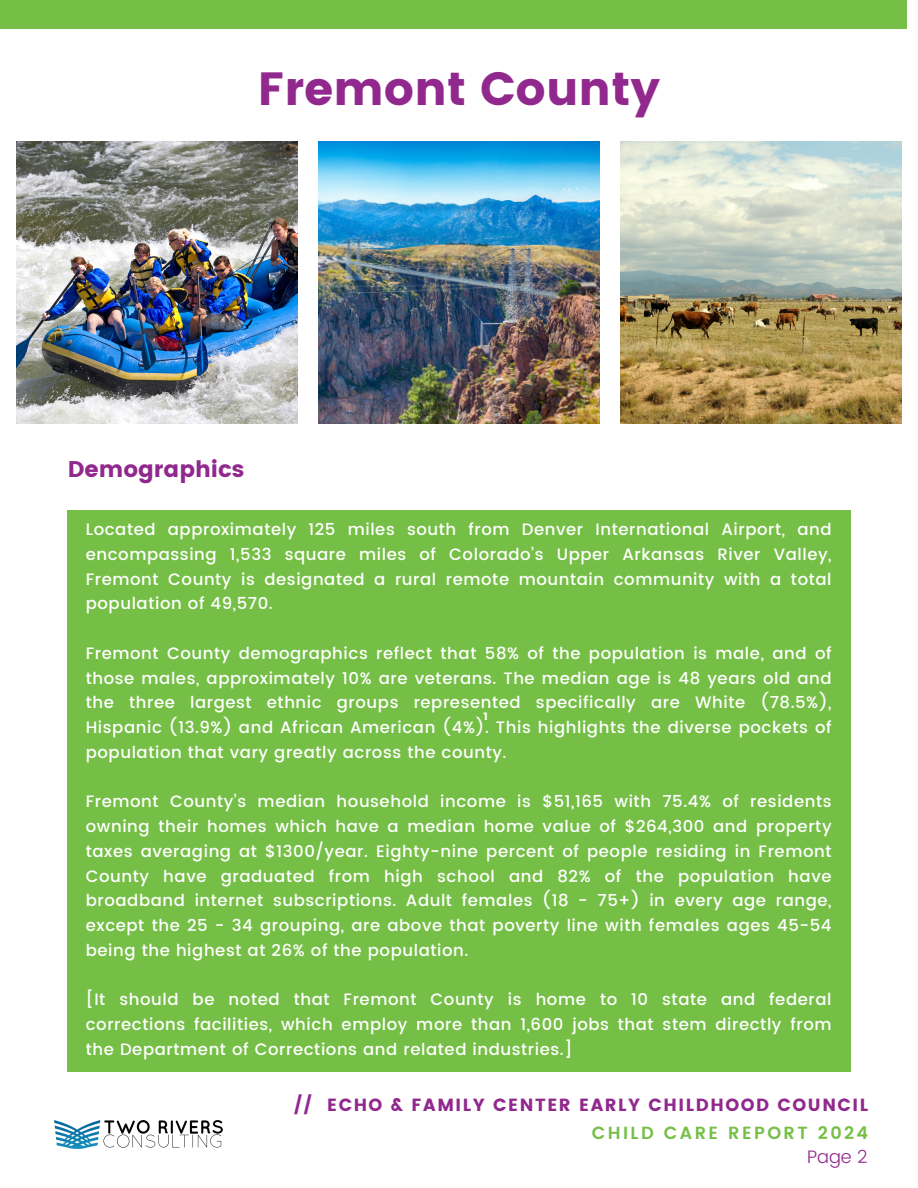
<style>
.page{position:relative;width:918px;height:1188px;background:#fff}
.page>*{position:absolute;margin:0;border:0;box-sizing:border-box;transform-origin:0 0}
.t1{font:46.5px "Poppins";color:#91288e}
.t2{font:22.65px "Poppins";color:#91288e}
.t3{font:300 18px "Poppins";color:#91288e}
.t4{font:17.55px "Poppins";letter-spacing:.09em;color:#91288e}
.t5{font:600 17.55px "Poppins";letter-spacing:.135em;color:#75bf46}
.t6{font:500 16.5px/24.8px "Poppins";letter-spacing:.035em;color:#fff;text-align:justify}
.t7{font:10.5px "Poppins";color:#fff}
</style>
<div class="page">
<div style="left:0;top:0;width:907px;height:29px;background:#75bf46"></div>
<img style="left:16px;top:142px;width:281px;height:281px">
<img style="left:318px;top:142px;width:282px;height:281px">
<img style="left:621px;top:142px;width:281px;height:281px">
<div style="left:68px;top:510px;width:782px;height:561px;background:#75bf46"></div>
<img style="left:54px;top:1120px;width:169px;height:29px">
<h4 class="t1" style="left:258px;top:61px;width:404px">Fremont County</h4>
<h4 class="t2" style="left:68px;top:456px;width:178px">Demographics</h4>
<p class="t6" style="left:86px;top:517px;width:747px">Located approximately 125 miles south from Denver International Airport, and encompassing 1,533 square miles of Colorado’s Upper Arkansas River Valley, Fremont County is designated a rural remote mountain community with a total population of 49,570.</p>
<h2 class="t6" style="left:86px;top:641px;width:747px">Fremont County demographics reflect that 58% of the population is male, and of those males, approximately 10% are veterans. The median age is 48 years old and the three largest ethnic groups represented specifically are White (78.5%), Hispanic (13.9%) and African American (4%). This highlights the diverse pockets of population that vary greatly across the county.</h2>
<h4 class="t6" style="left:86px;top:789px;width:747px">Fremont County’s median household income is $51,165 with 75.4% of residents owning their homes which have a median home value of $264,300 and property taxes averaging at $1300/year. Eighty-nine percent of people residing in Fremont County have graduated from high school and 82% of the population have broadband internet subscriptions. Adult females (18 - 75+) in every age range, except the 25 - 34 grouping, are above that poverty line with females ages 45-54 being the highest at 26% of the population.</h4>
<h4 class="t6" style="left:86px;top:987px;width:747px">[It should be noted that Fremont County is home to 10 state and federal corrections facilities, which employ more than 1,600 jobs that stem directly from the Department of Corrections and related industries.]</h4>
<h3 class="t7" style="left:483px;top:710px;width:6px">1</h3>
<p class="t4" style="left:294px;top:1094px;width:576px">// ECHO &amp; FAMILY CENTER EARLY CHILDHOOD COUNCIL</p>
<p class="t3" style="left:807px;top:1146px;width:62px">Page 2</p>
<p class="t5" style="left:592px;top:1122px;width:278px">CHILD CARE REPORT 2024</p>
</div>
